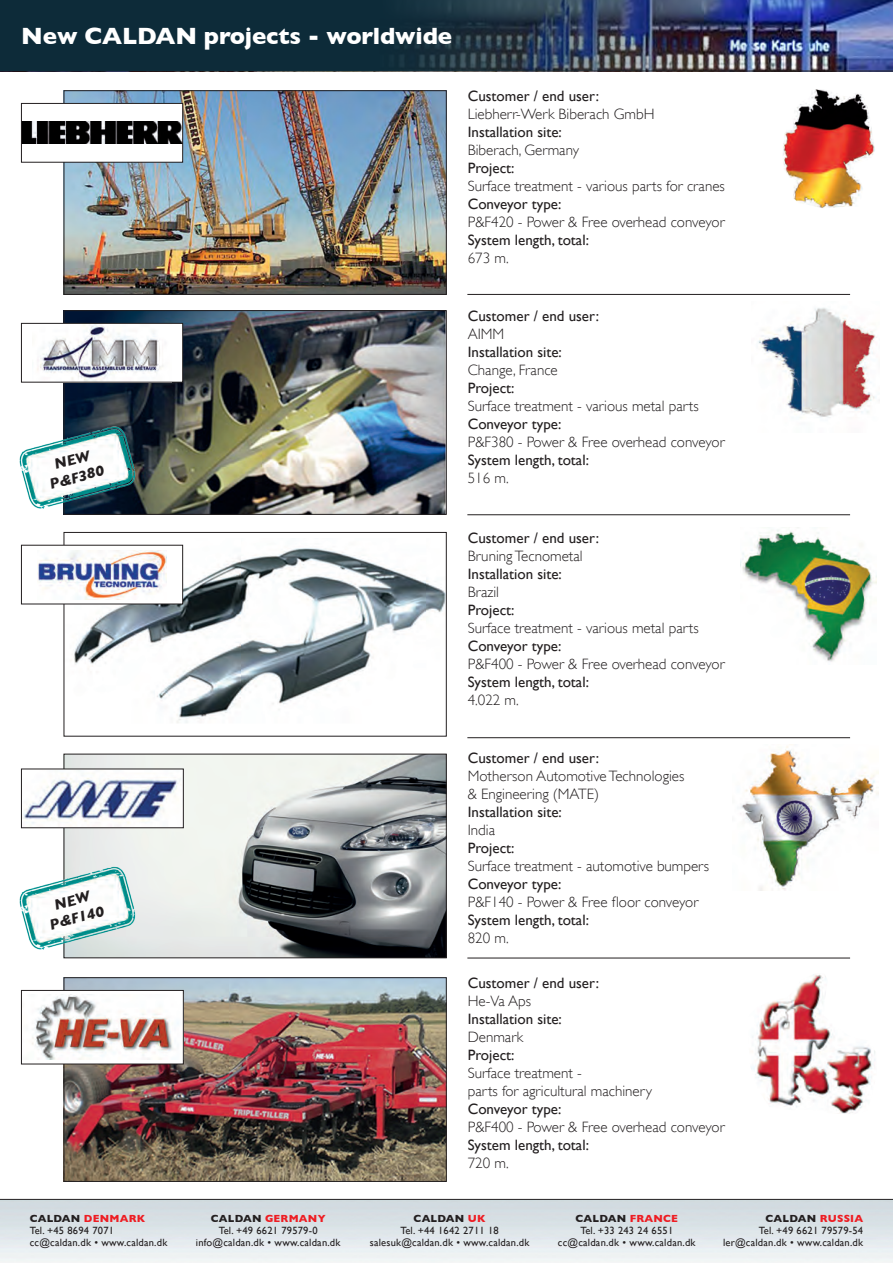
<style>
.page{position:relative;width:893px;height:1263px;background:#fff}
.page>*{position:absolute;margin:0;border:0;box-sizing:border-box;transform-origin:0 0}
.rubrik{font:700 24px "Gill Sans";letter-spacing:-.005em;color:#fff}
.txt{font:300 15px/18px "Gill Sans";color:#231f20}
.txt-2{font:15px/18px "Gill Sans";color:#231f20}
.rubrik-2{font:italic 700 15px/18px "Gill Sans";color:#231f20;text-align:center}
.adresser{font:10.5px/12px "Gill Sans";letter-spacing:.02em;color:#231f20;text-align:center}
.adresser-2{font:700 10.5px "Gill Sans";letter-spacing:.02em;color:#231f20}
.s1{font-weight:400}
.s2{font-weight:300}
.s3{font-weight:700}
.s4{font-weight:700;color:#ee1d23}
.s5{color:#ee1d23}
</style>
<div class="page">
<img style="left:752px;top:0;width:141px;height:71px">
<img style="left:0;top:0;width:752px;height:71px">
<img style="left:66px;top:92px;width:378px;height:201px">
<div style="left:64px;top:90px;width:382px;height:205px;border:1px solid #231f20"></div>
<hr style="left:467px;top:958px;width:383px;height:1px;background:#231f20">
<hr style="left:467px;top:294px;width:383px;height:1px;background:#231f20">
<hr style="left:467px;top:514px;width:383px;height:1px;background:#231f20">
<hr style="left:467px;top:737px;width:383px;height:1px;background:#231f20">
<img style="left:66px;top:979px;width:378px;height:200px">
<div style="left:64px;top:977px;width:382px;height:204px;border:1px solid #231f20"></div>
<div style="left:21px;top:990px;width:162px;height:74px;background:#fff"></div>
<img style="left:32px;top:995px;width:147px;height:65px">
<div style="left:21px;top:990px;width:163px;height:74px;border:1px solid #231f20"></div>
<div style="left:21px;top:103px;width:162px;height:59px;background:#fff"></div>
<img style="left:23px;top:122px;width:158px;height:22px">
<div style="left:21px;top:103px;width:162px;height:59px;border:1px solid #231f20"></div>
<img style="left:66px;top:544px;width:378px;height:179px">
<div style="left:64px;top:532px;width:382px;height:204px;border:1px solid #231f20"></div>
<img style="left:740px;top:530px;width:137px;height:132px">
<div style="left:21px;top:545px;width:162px;height:59px;background:#fff"></div>
<img style="left:37px;top:550px;width:130px;height:49px">
<img style="left:66px;top:756px;width:378px;height:200px">
<div style="left:64px;top:754px;width:382px;height:204px;border:1px solid #231f20"></div>
<img style="left:23px;top:771px;width:159px;height:55px">
<img style="left:740px;top:744px;width:139px;height:146px">
<img style="left:66px;top:312px;width:378px;height:200px">
<div style="left:64px;top:310px;width:382px;height:204px;border:1px solid #231f20"></div>
<div style="left:21px;top:323px;width:162px;height:59px;background:#fff"></div>
<img style="left:37px;top:325px;width:126px;height:55px">
<div style="left:21px;top:323px;width:162px;height:59px;border:1px solid #231f20"></div>
<img style="left:758px;top:308px;width:118px;height:110px">
<img style="left:783px;top:89px;width:92px;height:119px">
<img style="left:751px;top:974px;width:124px;height:140px">
<img style="left:19px;top:422px;width:127px;height:92px">
<img style="left:19px;top:863px;width:127px;height:92px">
<svg style="left:0;top:1199px;width:893px;height:64px;background:#dce3e6"></svg>
<p class="rubrik" style="left:21px;top:22px;width:432px">New CALDAN projects - worldwide</p>
<p class="txt-2" style="left:468px;top:87px;width:133px">Customer / end user:</p>
<p class="txt" style="left:468px;top:105px;width:188px">Liebherr-Werk Biberach GmbH<br><span class="s1">Installation site:<br></span>Biberach, Germany<br><span class="s1">Project:</span></p>
<p class="txt" style="left:468px;top:177px;width:259px">Surface treatment - various parts for cranes<br><span class="s1">Conveyor type:</span></p>
<p class="txt" style="left:468px;top:213px;width:258px">P&amp;F420 - Power &amp; Free overhead conveyor<br><span class="s1">System length, total:<br></span>673 m.</p>
<p class="rubrik-2" style="left:43px;top:458px;width:57px;rotate:-15deg">NEW<br>P&amp;F380</p>
<p class="txt-2" style="left:468px;top:306px;width:133px">Customer / end user:</p>
<p class="txt-2" style="left:468px;top:324px;width:96px"><span class="s2">AIMM<br></span>Installation site:<br><span class="s2">Change, France<br></span>Project:</p>
<p class="txt" style="left:468px;top:397px;width:258px">Surface treatment - various metal parts<br><span class="s1">Conveyor type:<br></span>P&amp;F380 - Power &amp; Free overhead conveyor<br><span class="s1">System length, total:<br></span>516 m.</p>
<p class="txt-2" style="left:468px;top:528px;width:133px">Customer / end user:<br><span class="s2">Bruning Tecnometal<br></span>Installation site:<br><span class="s2">Brazil<br></span>Project:</p>
<p class="txt" style="left:468px;top:619px;width:258px">Surface treatment - various metal parts<br><span class="s1">Conveyor type:<br></span>P&amp;F400 - Power &amp; Free overhead conveyor<br><span class="s1">System length, total:<br></span>4.022 m.</p>
<p class="rubrik-2" style="left:43px;top:899px;width:57px;rotate:-15deg">NEW<br>P&amp;F140</p>
<p class="txt" style="left:468px;top:749px;width:218px"><span class="s1">Customer / end user:<br></span>Motherson Automotive Technologies &amp; Engineering (MATE)</p>
<p class="txt-2" style="left:468px;top:803px;width:96px">Installation site:<br><span class="s2">India</span></p>
<p class="txt-2" style="left:468px;top:839px;width:48px">Project:</p>
<p class="txt" style="left:468px;top:857px;width:243px">Surface treatment - automotive bumpers<br><span class="s1">Conveyor type:</span></p>
<p class="txt" style="left:468px;top:893px;width:232px">P&amp;F140 - Power &amp; Free floor conveyor</p>
<p class="txt-2" style="left:468px;top:911px;width:123px">System length, total:<br><span class="s2">820 m.</span></p>
<p class="txt-2" style="left:468px;top:974px;width:133px">Customer / end user:</p>
<p class="txt-2" style="left:468px;top:992px;width:96px"><span class="s2">He-Va Aps<br></span>Installation site:<br><span class="s2">Denmark<br></span>Project:</p>
<p class="txt" style="left:468px;top:1064px;width:186px">Surface treatment -<br>parts for agricultural machinery<br><span class="s1">Conveyor type:</span></p>
<p class="txt" style="left:468px;top:1118px;width:258px">P&amp;F400 - Power &amp; Free overhead conveyor<br><span class="s1">System length, total:<br></span>720 m.</p>
<p class="adresser" style="left:30px;top:1212px;width:139px;text-align:left"><span class="s3">CALDAN</span> <span class="s4">DENMARK<br></span>Tel. +45 8694 7071 cc@caldan.dk • www.caldan.dk</p>
<p class="adresser-2" style="left:414px;top:1212px;width:73px">CALDAN <span class="s5">UK</span></p>
<p class="adresser" style="left:196px;top:1212px;width:146px"><span class="s3">CALDAN</span> <span class="s4">GERMANY<br></span>Tel. +49 6621 79579-0 info@caldan.dk • www.caldan.dk</p>
<p class="adresser" style="left:723px;top:1212px;width:142px;text-align:right"><span class="s3">CALDAN</span> <span class="s4">RUSSIA<br></span>Tel. +49 6621 79579-54 ler@caldan.dk • www.caldan.dk</p>
<p class="adresser-2" style="left:576px;top:1212px;width:104px">CALDAN <span class="s5">FRANCE</span></p>
<p class="adresser" style="left:558px;top:1224px;width:139px">Tel. +33 243 24 6551 cc@caldan.dk • www.caldan.dk</p>
<p class="adresser" style="left:370px;top:1224px;width:161px">Tel. +44 1642 2711 18 salesuk@caldan.dk • www.caldan.dk</p>
</div>
